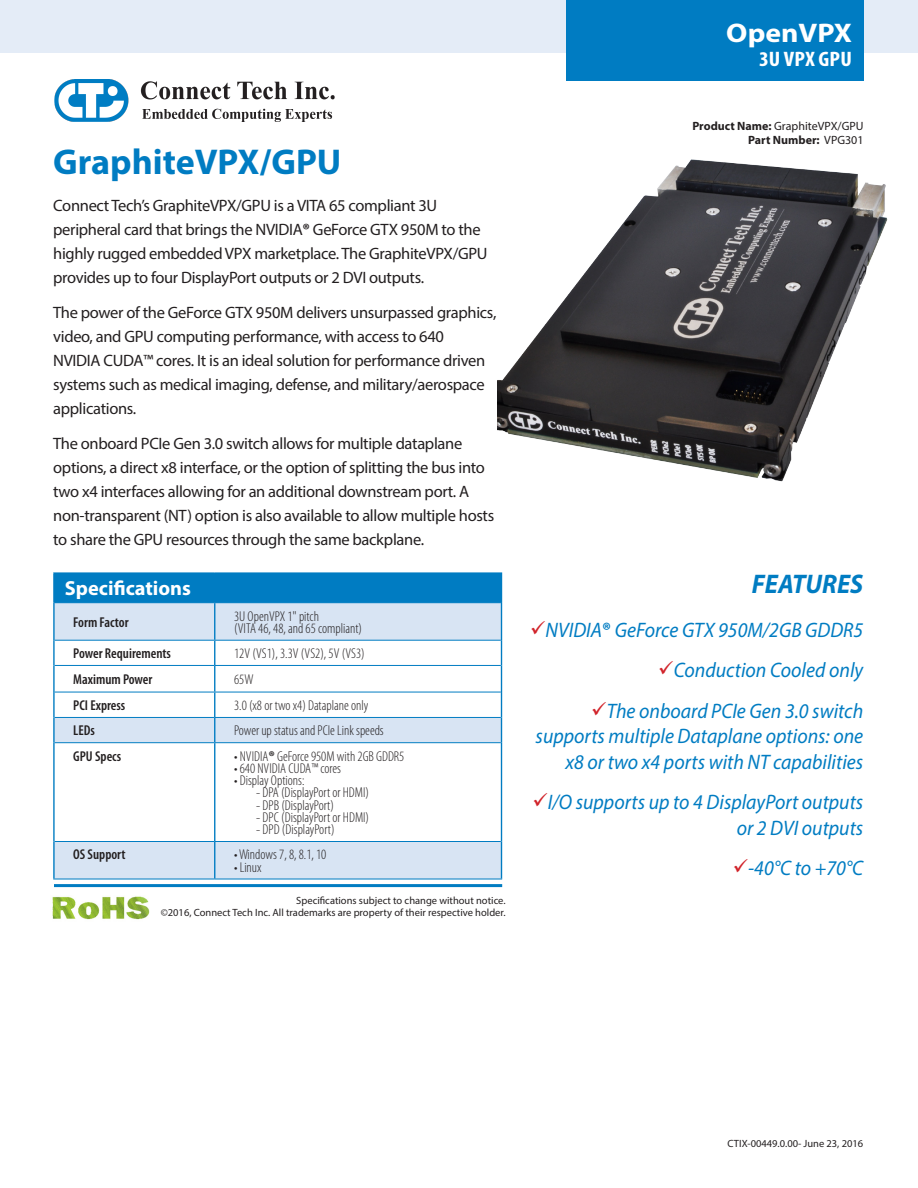
<style>
.page{position:relative;width:918px;height:1188px;background:#fff}
.page>*{position:absolute;margin:0;border:0;box-sizing:border-box;transform-origin:0 0}
.Product_Heading{font:700 36px "Myriad Pro";color:#007cc2}
.t1{font:italic 700 27px "Myriad Pro";color:#007cc2;scale:.94 1}
.t2{font:700 27px "Myriad Pro";color:#fff;scale:1.1 1}
.t3{font:italic 21px/25.5px "Myriad Pro";color:#007cc2;text-align:right;scale:.94 1}
.t4{font:700 condensed 21px "Myriad Pro";letter-spacing:.01em;color:#fff;scale:1.1 1}
.t5{font:700 20.4px "Myriad Pro";color:#fff}
.Intro_Paragraph{font:16.5px/24px "Myriad Pro";letter-spacing:-.02em;color:#231f20}
.Chart_Info{font:300 condensed 14.25px "Myriad Pro";color:#231f20}
.Chart_Info-2{font:600 condensed 14.25px "Myriad Pro";color:#231f20}
.t6{font:700 12px/14.4px "Myriad Pro";color:#231f20;text-align:right}
.t7{font:10.5px "Myriad Pro";color:#231f20}
.s1{font-weight:700}
.s2{font-weight:700;font-stretch:normal}
.s3{font-weight:400}
.s4{color:#d1232a}
.s5{font-weight:700;font-style:normal}
</style>
<div class="page">
<div style="left:0;top:0;width:918px;height:53px;background:#e4ecf7"></div>
<div style="left:566px;top:0;width:298px;height:80px;background:#007cc2"></div>
<img style="left:52px;top:896px;width:98px;height:24px">
<img style="left:54px;top:79px;width:281px;height:43px">
<hr style="left:54px;top:884px;width:448px;height:3px;background:#007cc2">
<img style="left:498px;top:159px;width:390px;height:323px">
<div style="left:54px;top:573px;width:448px;height:30px;background:#007cc2"></div>
<div style="left:55px;top:603px;width:446px;height:37px;background:#d8e4f3"></div>
<svg style="left:55px;top:743px;width:446px;height:98px"></svg>
<div style="left:55px;top:842px;width:446px;height:37px;background:#d8e4f3"></div>
<hr style="left:53px;top:572px;width:162px;height:1px;background:#007cc2">
<hr style="left:215px;top:572px;width:287px;height:1px;background:#007cc2">
<hr style="left:53px;top:573px;width:2px;height:30px;background:#007cc2">
<hr style="left:55px;top:841px;width:160px;height:1px;background:#007cc2">
<hr style="left:215px;top:841px;width:286px;height:1px;background:#007cc2">
<hr style="left:53px;top:879px;width:162px;height:1px;background:#007cc2">
<hr style="left:215px;top:879px;width:287px;height:1px;background:#007cc2">
<hr style="left:53px;top:603px;width:2px;height:37px;background:#007cc2">
<hr style="left:214px;top:603px;width:1px;height:37px;background:#007cc2">
<hr style="left:501px;top:603px;width:1px;height:37px;background:#007cc2">
<hr style="left:53px;top:640px;width:2px;height:25px;background:#007cc2">
<hr style="left:53px;top:665px;width:2px;height:27px;background:#007cc2">
<hr style="left:53px;top:692px;width:2px;height:25px;background:#007cc2">
<hr style="left:53px;top:717px;width:2px;height:26px;background:#007cc2">
<svg style="left:54px;top:640px;width:448px;height:103px"></svg>
<hr style="left:53px;top:743px;width:2px;height:99px;background:#007cc2">
<hr style="left:214px;top:743px;width:1px;height:98px;background:#007cc2">
<hr style="left:501px;top:743px;width:1px;height:99px;background:#007cc2">
<hr style="left:53px;top:842px;width:2px;height:37px;background:#007cc2">
<hr style="left:214px;top:842px;width:1px;height:37px;background:#007cc2">
<hr style="left:501px;top:842px;width:1px;height:37px;background:#007cc2">
<p class="Product_Heading" style="left:53px;top:138px;width:290px">GraphiteVPX/GPU</p>
<p class="Intro_Paragraph" style="left:53px;top:194px;width:436px">Connect Tech’s GraphiteVPX/GPU is a VITA 65 compliant 3U peripheral card that brings the NVIDIA<span class="s1">®</span> GeForce GTX 950M to the highly rugged embedded VPX marketplace. The GraphiteVPX/GPU provides up to four DisplayPort outputs or 2 DVI outputs.</p>
<p class="Intro_Paragraph" style="left:53px;top:300px;width:445px">The power of the GeForce GTX 950M delivers unsurpassed graphics, video, and GPU computing performance, with access to 640<br>NVIDIA CUDA™ cores. It is an ideal solution for performance driven systems such as medical imaging, defense, and military/aerospace applications.</p>
<p class="Intro_Paragraph" style="left:53px;top:431px;width:443px">The onboard PCIe Gen 3.0 switch allows for multiple dataplane options, a direct x8 interface, or the option of splitting the bus into two x4 interfaces allowing for an additional downstream port. A non-transparent (NT) option is also available to allow multiple hosts to share the GPU resources through the same backplane.</p>
<p class="t5" style="left:65px;top:575px;width:128px">Specifications</p>
<p class="Chart_Info-2" style="left:73px;top:614px;width:57px">Form Factor</p>
<p class="Chart_Info" style="left:234px;top:608px;width:86px">3U OpenVPX 1" pitch</p>
<p class="Chart_Info" style="left:234px;top:621px;width:130px">(VITA 46, 48, and 65 compliant)</p>
<p class="Chart_Info-2" style="left:73px;top:646px;width:99px">Power Requirements</p>
<p class="Chart_Info" style="left:234px;top:646px;width:132px">12V (VS1), 3.3V (VS2), 5V (VS3)</p>
<p class="Chart_Info-2" style="left:73px;top:672px;width:81px">Maximum Power</p>
<p class="Chart_Info" style="left:234px;top:672px;width:21px">65W</p>
<p class="Chart_Info-2" style="left:73px;top:698px;width:54px">PCI Express</p>
<p class="Chart_Info" style="left:234px;top:698px;width:136px">3.0 (x8 or two x4) Dataplane only</p>
<p class="Chart_Info-2" style="left:73px;top:723px;width:23px">LEDs</p>
<p class="Chart_Info" style="left:234px;top:723px;width:151px">Power up status and PCIe Link speeds</p>
<p class="Chart_Info-2" style="left:73px;top:748px;width:49px">GPU Specs</p>
<p class="Chart_Info" style="left:234px;top:748px;width:172px">• NVIDIA<span class="s2">®</span> GeForce 950M with 2GB GDDR5</p>
<p class="Chart_Info" style="left:234px;top:761px;width:108px">• 640 NVIDIA CUDA™ cores</p>
<p class="Chart_Info" style="left:234px;top:773px;width:72px">• Display Options:</p>
<p class="Chart_Info" style="left:256px;top:785px;width:114px">- DPA (DisplayPort or HDMI)</p>
<p class="Chart_Info" style="left:256px;top:797px;width:79px">- DPB (DisplayPort)</p>
<p class="Chart_Info" style="left:256px;top:810px;width:114px">- DPC (DisplayPort or HDMI)</p>
<p class="Chart_Info" style="left:256px;top:822px;width:80px">- DPD (DisplayPort)</p>
<p class="Chart_Info-2" style="left:73px;top:847px;width:54px">OS Support</p>
<p class="Chart_Info" style="left:234px;top:847px;width:94px">• Windows 7, 8, 8.1, 10</p>
<p class="Chart_Info" style="left:234px;top:859px;width:29px">• Linux</p>
<p class="t7" style="left:296px;top:894px;width:211px">Specifications subject to change without notice.</p>
<p class="t7" style="left:161px;top:906px;width:346px">©2016, Connect Tech Inc. All trademarks are property of their respective holder.</p>
<p class="t2" style="left:726px;top:16px;width:116px">OpenVPX</p>
<p class="t4" style="left:759px;top:46px;width:86px">3U VPX GPU</p>
<p class="t6" style="left:692px;top:118px;width:173px">Product Name: <span class="s3">GraphiteVPX/GPU<br></span>Part Number: <span class="s3">VPG301</span></p>
<p class="t1" style="left:752px;top:566px;width:120px">FEATURES</p>
<p class="t3" style="left:530px;top:617px;width:356px"><span class="s4">✓</span>NVIDIA<span class="s5">®</span> GeForce GTX 950M/2GB GDDR5</p>
<p class="t3" style="left:658px;top:657px;width:220px"><span class="s4">✓</span>Conduction Cooled only</p>
<p class="t3" style="left:536px;top:698px;width:350px"><span class="s4">✓</span>The onboard PCIe Gen 3.0 switch supports multiple Dataplane options: one x8 or two x4 ports with NT capabilities</p>
<p class="t3" style="left:532px;top:789px;width:354px"><span class="s4">✓</span>I/O supports up to 4 DisplayPort outputs or 2 DVI outputs</p>
<p class="t3" style="left:733px;top:855px;width:140px"><span class="s4">✓</span>-40°C to +70°C</p>
<p class="t7" style="left:728px;top:1137px;width:137px">CTIX-00449.0.00- June 23, 2016</p>
</div>
